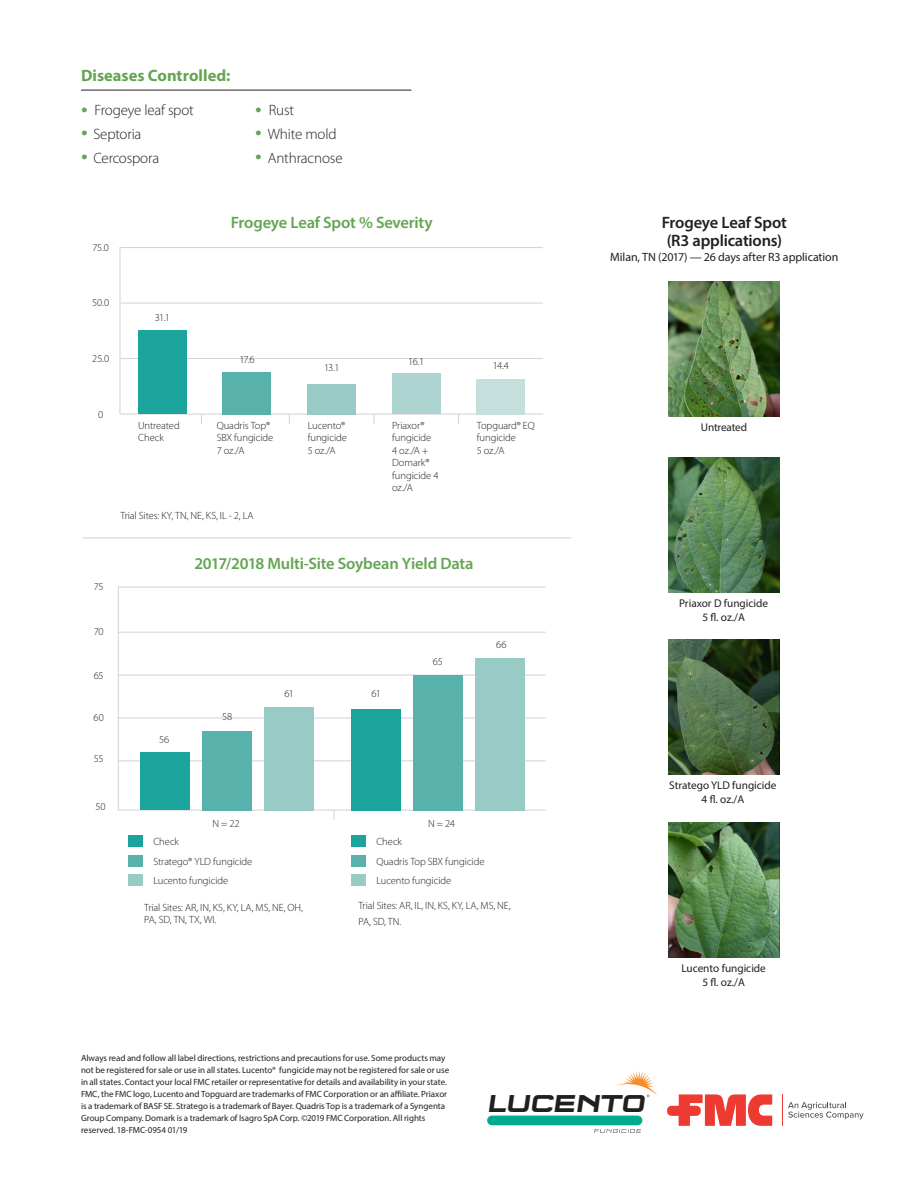
<style>
.page{position:relative;width:918px;height:1188px;background:#fff}
.page>*{position:absolute;margin:0;border:0;box-sizing:border-box;transform-origin:0 0}
.t1{font:700 25.35px "Q Type Semi Ext";color:#231f20}
.t2{font:600 16.5px "Myriad Pro";letter-spacing:-.015em;color:#63a553}
.t3{font:600 16.5px/18px "Myriad Pro";letter-spacing:-.015em;color:#231f20}
.Green_subheaders_w_r{font:700 16.5px "Myriad Pro";color:#63a553}
.body_text{font:300 15px "Myriad Pro";letter-spacing:-.01em;color:#231f20}
.t4{font:12px "Myriad Pro";letter-spacing:-.01em;color:#231f20}
.t5{font:11.25px/13.5px "Myriad Pro";color:#231f20;text-align:center}
.t6{font:300 10.5px/12.5px "Myriad Pro";letter-spacing:-.005em;color:#231f20}
.legal{font:9px/12px "Myriad Pro";letter-spacing:-.005em;color:#231f20}
.s1{font-size:27px;color:#63a553}
</style>
<div class="page">
<img style="left:668px;top:458px;width:112px;height:135px">
<hr style="left:81px;top:90px;width:330px;height:1px;background:#231f20">
<img style="left:668px;top:282px;width:112px;height:135px">
<img style="left:668px;top:823px;width:112px;height:135px">
<img style="left:668px;top:640px;width:112px;height:135px">
<hr style="left:120px;top:247px;width:1px;height:167px;background:#d1d2d4">
<hr style="left:121px;top:247px;width:422px;height:1px;background:#d1d2d4">
<hr style="left:121px;top:303px;width:422px;height:1px;background:#d1d2d4">
<hr style="left:121px;top:358px;width:422px;height:1px;background:#d1d2d4">
<hr style="left:121px;top:414px;width:422px;height:1px;background:#d1d2d4">
<div style="left:138px;top:331px;width:48px;height:83px;background:#1aa49b"></div>
<div style="left:223px;top:372px;width:48px;height:42px;background:#58b2ab"></div>
<div style="left:308px;top:384px;width:48px;height:30px;background:#98cac6"></div>
<div style="left:392px;top:374px;width:48px;height:40px;background:#add4d0"></div>
<div style="left:477px;top:379px;width:48px;height:35px;background:#c4dfdc"></div>
<hr style="left:83px;top:538px;width:488px;height:1px;background:#d1d2d4">
<hr style="left:118px;top:587px;width:1px;height:223px;background:#d1d2d4">
<hr style="left:118px;top:632px;width:428px;height:1px;background:#d1d2d4">
<hr style="left:118px;top:587px;width:428px;height:1px;background:#d1d2d4">
<hr style="left:118px;top:675px;width:428px;height:1px;background:#d1d2d4">
<hr style="left:118px;top:718px;width:428px;height:1px;background:#d1d2d4">
<hr style="left:118px;top:760px;width:428px;height:1px;background:#d1d2d4">
<hr style="left:118px;top:810px;width:428px;height:1px;background:#d1d2d4">
<div style="left:141px;top:752px;width:49px;height:58px;background:#1aa49b"></div>
<div style="left:351px;top:709px;width:50px;height:101px;background:#1aa49b"></div>
<div style="left:203px;top:731px;width:49px;height:79px;background:#58b2ab"></div>
<div style="left:413px;top:675px;width:50px;height:135px;background:#58b2ab"></div>
<div style="left:265px;top:707px;width:49px;height:103px;background:#98cac6"></div>
<div style="left:475px;top:658px;width:50px;height:152px;background:#98cac6"></div>
<div style="left:129px;top:836px;width:14px;height:11px;background:#1aa49b"></div>
<div style="left:351px;top:836px;width:15px;height:11px;background:#1aa49b"></div>
<div style="left:129px;top:855px;width:14px;height:12px;background:#58b2ab"></div>
<div style="left:351px;top:855px;width:15px;height:12px;background:#58b2ab"></div>
<div style="left:129px;top:874px;width:14px;height:12px;background:#98cac6"></div>
<div style="left:351px;top:874px;width:15px;height:12px;background:#98cac6"></div>
<div style="left:487px;top:1116px;width:155px;height:9px;background:#00aa8f;border-radius:5px"></div>
<svg style="left:594px;top:1129px;width:47px;height:4px"></svg>
<svg style="left:615px;top:1071px;width:42px;height:26px"></svg>
<svg style="left:667px;top:1094px;width:105px;height:32px"></svg>
<hr style="left:782px;top:1094px;width:1px;height:32px;background:#ee3b32">
<svg style="left:788px;top:1102px;width:76px;height:17px"></svg>
<p class="Green_subheaders_w_r" style="left:81px;top:64px;width:151px">Diseases Controlled:</p>
<p class="body_text" style="left:81px;top:101px;width:114px"><span class="s1">•</span> Frogeye leaf spot</p>
<p class="body_text" style="left:81px;top:125px;width:62px"><span class="s1">•</span> Septoria</p>
<p class="body_text" style="left:81px;top:149px;width:80px"><span class="s1">•</span> Cercospora</p>
<p class="body_text" style="left:255px;top:101px;width:40px"><span class="s1">•</span> Rust</p>
<p class="body_text" style="left:255px;top:125px;width:83px"><span class="s1">•</span> White mold</p>
<p class="body_text" style="left:255px;top:149px;width:89px"><span class="s1">•</span> Anthracnose</p>
<p class="t6" style="left:92px;top:241px;width:18px">75.0</p>
<p class="t2" style="left:231px;top:212px;width:203px">Frogeye Leaf Spot % Severity</p>
<p class="t6" style="left:92px;top:297px;width:18px">50.0</p>
<p class="t6" style="left:92px;top:352px;width:18px">25.0</p>
<p class="t6" style="left:155px;top:311px;width:17px">31.1</p>
<p class="t6" style="left:239px;top:353px;width:17px">17.6</p>
<p class="t6" style="left:324px;top:362px;width:17px">13.1</p>
<p class="t6" style="left:408px;top:355px;width:17px">16.1</p>
<p class="t6" style="left:493px;top:359px;width:18px">14.4</p>
<p class="t6" style="left:98px;top:408px;width:7px">0</p>
<p class="t6" style="left:94px;top:580px;width:11px">75</p>
<p class="t6" style="left:94px;top:626px;width:11px">70</p>
<p class="t6" style="left:94px;top:669px;width:12px">65</p>
<p class="t6" style="left:94px;top:712px;width:12px">60</p>
<p class="t6" style="left:94px;top:752px;width:11px">55</p>
<p class="t6" style="left:138px;top:419px;width:43px">Untreated<br>Check</p>
<p class="t6" style="left:217px;top:419px;width:58px">Quadris Top®<br>SBX fungicide<br>7 oz./A</p>
<p class="t6" style="left:308px;top:419px;width:41px">Lucento® fungicide<br>5 oz./A</p>
<p class="t6" style="left:392px;top:419px;width:48px">Priaxor® fungicide<br>4 oz./A +<br>Domark® fungicide 4 oz./A</p>
<p class="t6" style="left:477px;top:419px;width:60px">Topguard® EQ fungicide<br>5 oz./A</p>
<p class="t6" style="left:121px;top:509px;width:135px">Trial Sites: KY, TN, NE, KS, IL - 2, LA</p>
<p class="t2" style="left:194px;top:553px;width:281px">2017/2018 Multi-Site Soybean Yield Data</p>
<p class="t6" style="left:159px;top:733px;width:12px">56</p>
<p class="t6" style="left:222px;top:710px;width:12px">58</p>
<p class="t6" style="left:285px;top:687px;width:11px">61</p>
<p class="t6" style="left:372px;top:687px;width:11px">61</p>
<p class="t6" style="left:433px;top:655px;width:12px">65</p>
<p class="t6" style="left:496px;top:638px;width:12px">66</p>
<p class="t6" style="left:96px;top:800px;width:12px">50</p>
<p class="t6" style="left:212px;top:817px;width:29px">N = 22</p>
<p class="t6" style="left:428px;top:817px;width:28px">N = 24</p>
<p class="t6" style="left:153px;top:836px;width:27px">Check</p>
<p class="t6" style="left:376px;top:836px;width:27px">Check</p>
<p class="t6" style="left:153px;top:855px;width:100px">Stratego® YLD fungicide</p>
<p class="t6" style="left:376px;top:855px;width:110px">Quadris Top SBX fungicide</p>
<p class="t6" style="left:153px;top:874px;width:76px">Lucento fungicide</p>
<p class="t6" style="left:376px;top:874px;width:76px">Lucento fungicide</p>
<p class="t6" style="left:144px;top:901px;width:160px">Trial Sites: AR, IN, KS, KY, LA, MS, NE, OH,<br>PA, SD, TN, TX, WI.</p>
<p class="t6" style="left:358px;top:898px;width:154px;line-height:15.5px">Trial Sites: AR, IL, IN, KS, KY, LA, MS, NE,<br>PA, SD, TN.</p>
<p class="t3" style="left:662px;top:213px;width:127px">Frogeye Leaf Spot (R3 applications)</p>
<p class="t4" style="left:610px;top:250px;width:230px">Milan, TN (2017) — 26 days after R3 application</p>
<p class="t5" style="left:701px;top:421px;width:48px">Untreated</p>
<p class="t5" style="left:679px;top:597px;width:90px">Priaxor D fungicide<br>5 fl. oz./A</p>
<p class="t5" style="left:669px;top:779px;width:109px">Stratego YLD fungicide<br>4 fl. oz./A</p>
<p class="t5" style="left:681px;top:962px;width:86px">Lucento fungicide<br>5 fl. oz./A</p>
<p class="legal" style="left:81px;top:1052px;width:370px">Always read and follow all label directions, restrictions and precautions for use. Some products may not be registered for sale or use in all states. Lucento® fungicide may not be registered for sale or use in all states. Contact your local FMC retailer or representative for details and availability in your state.<br>FMC, the FMC logo, Lucento and Topguard are trademarks of FMC Corporation or an affiliate. Priaxor is a trademark of BASF SE. Stratego is a trademark of Bayer. Quadris Top is a trademark of a Syngenta Group Company. Domark is a trademark of Isagro SpA Corp. ©2019 FMC Corporation. All rights reserved. 18-FMC-0954 01/19</p>
<p class="t1" style="left:487px;top:1088px;width:165px">LUCENTO</p>
</div>
